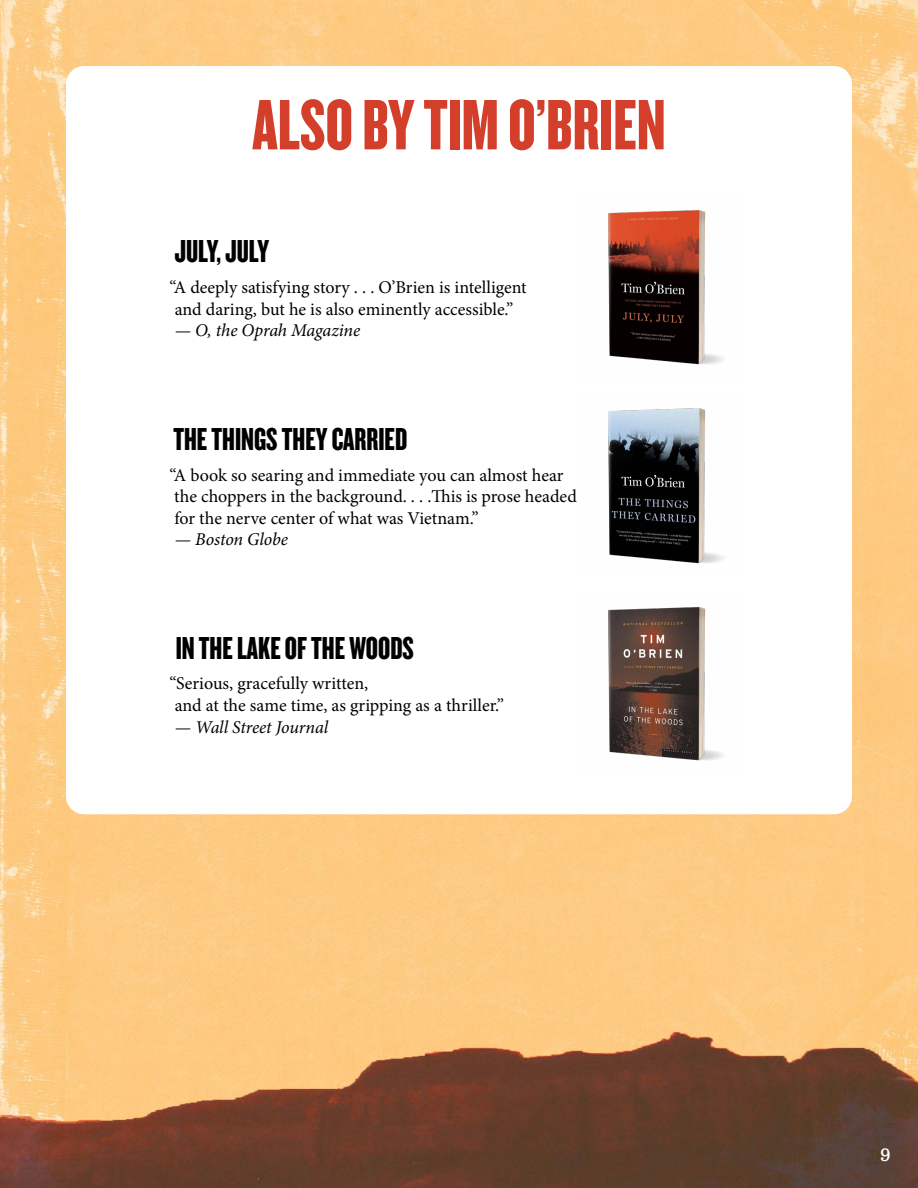
<style>
.page{position:relative;width:918px;height:1188px;background:#fff}
.page>*{position:absolute;margin:0;border:0;box-sizing:border-box;transform-origin:0 0}
.t1{font:74.1px "Knockout 68 Full Featherwt";color:#d33f2a}
.t2{font:33px "Knockout 68 Full Featherwt";color:#000}
.t3{font:18px/21.6px "Minion Pro";color:#000}
.t4{font:italic 18px "Minion Pro";letter-spacing:-.01em;color:#000}
.t5{font:18px "Clarendon Text Pro";color:#fff}
</style>
<div class="page">
<img style="left:0;top:0;width:918px;height:1188px">
<div style="left:66px;top:66px;width:786px;height:748px;background:#fff;border-radius:18px"></div>
<img style="left:608px;top:210px;width:116px;height:155px">
<img style="left:608px;top:607px;width:116px;height:154px">
<img style="left:608px;top:408px;width:115px;height:156px">
<h1 class="t1" style="left:252px;top:80px;width:415px">ALSO BY TIM O’BRIEN</h1>
<h2 class="t2" style="left:175px;top:231px;width:96px">JULY, JULY</h2>
<p class="t3" style="left:169px;top:277px;width:359px">“A deeply satisfying story . . . O’Brien is intelligent and daring, but he is also eminently accessible.”</p>
<p class="t4" style="left:175px;top:318px;width:187px">— O, the Oprah Magazine</p>
<h2 class="t2" style="left:173px;top:419px;width:235px">THE THINGS THEY CARRIED</h2>
<p class="t3" style="left:169px;top:464px;width:409px">“A book so searing and immediate you can almost hear the choppers in the background. . . .This is prose headed for the nerve center of what was Vietnam.”</p>
<p class="t4" style="left:175px;top:527px;width:115px">— Boston Globe</p>
<h2 class="t2" style="left:176px;top:628px;width:240px">IN THE LAKE OF THE WOODS</h2>
<p class="t3" style="left:169px;top:673px;width:336px">“Serious, gracefully written,<br>and at the same time, as gripping as a thriller.”</p>
<p class="t4" style="left:175px;top:715px;width:155px">— Wall Street Journal</p>
<p class="t5" style="left:880px;top:1144px;width:12px">9</p>
</div>
